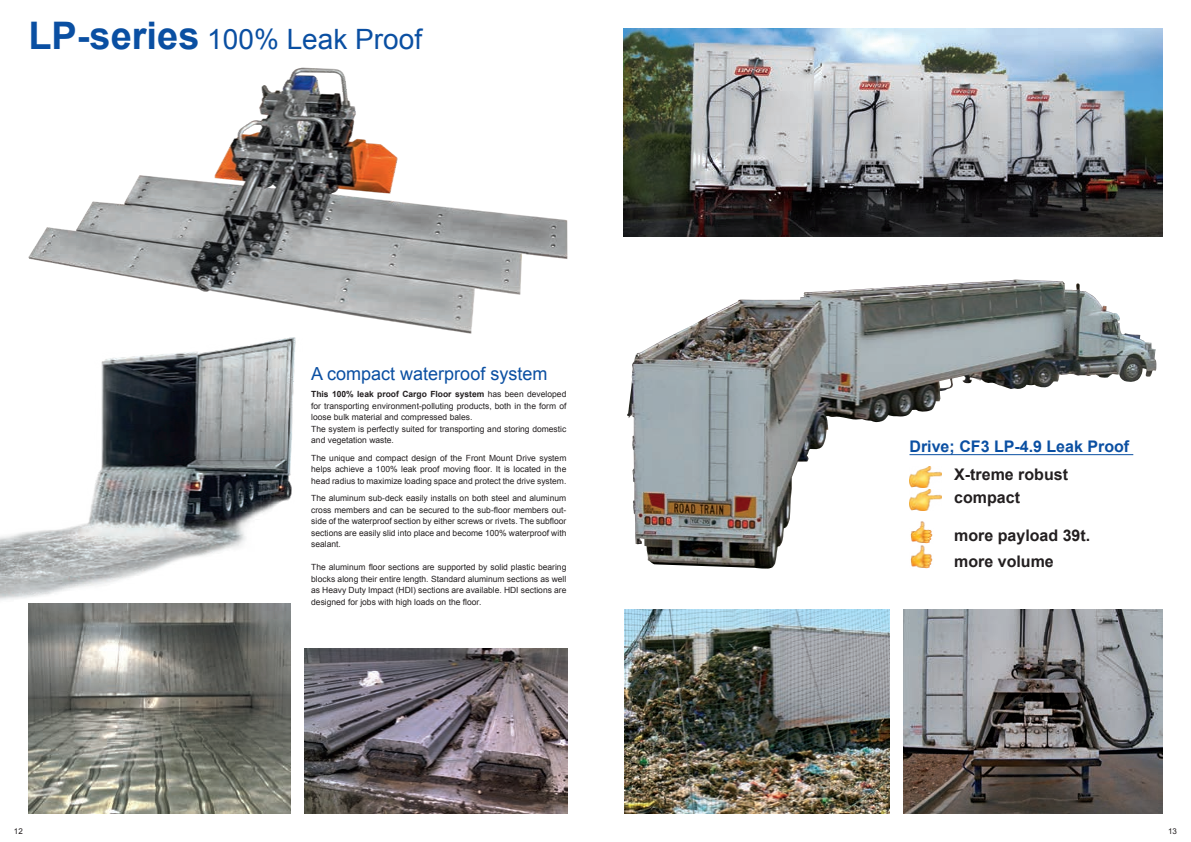
<style>
.page{position:relative;width:1191px;height:842px;background:#fff}
.page>*{position:absolute;margin:0;border:0;box-sizing:border-box;transform-origin:0 0}
.t1{font:28px "Arial";color:#0a4fa2}
.t2{font:18px "Arial";color:#0a4fa2}
.t3{font:700 16px/23px "Arial";color:#231f20}
.t4{font:700 16px "Arial";color:#0a4fa2}
.t5{font:8.5px/11.5px "Arial";color:#231f20;text-align:justify}
.t6{font:8px "Arial";color:#231f20}
.s1{font-weight:700;font-size:38px}
.s2{font-weight:700}
</style>
<div class="page">
<img style="left:0;top:349px;width:295px;height:255px">
<img style="left:627px;top:280px;width:529px;height:289px">
<img style="left:624px;top:609px;width:265px;height:205px">
<img style="left:903px;top:609px;width:259px;height:205px">
<img style="left:305px;top:649px;width:262px;height:165px">
<img style="left:624px;top:28px;width:538px;height:208px">
<img style="left:28px;top:604px;width:263px;height:210px">
<img style="left:28px;top:67px;width:540px;height:282px">
<img style="left:909px;top:520px;width:24px;height:48px">
<img style="left:909px;top:466px;width:32px;height:21px">
<img style="left:909px;top:490px;width:32px;height:20px">
<hr style="left:909px;top:454px;width:224px;height:1px;background:#0a4fa2">
<h1 class="t1" style="left:28px;top:21px;width:395px"><span class="s1">LP-series</span> 100% Leak Proof</h1>
<h2 class="t2" style="left:311px;top:362px;width:238px">A compact waterproof system</h2>
<p class="t5" style="left:311px;top:389px;width:257px;text-align:left"><span class="s2">This 100% leak proof Cargo Floor system</span> has been developed for transporting environment-polluting products, both in the form of loose bulk material and compressed bales.<br>The system is perfectly suited for transporting and storing domestic and vegetation waste.</p>
<p class="t5" style="left:311px;top:452px;width:257px">The unique and compact design of the Front Mount Drive system helps achieve a 100% leak proof moving floor. It is located in the head radius to maximize loading space and protect the drive system.</p>
<p class="t5" style="left:311px;top:493px;width:257px">The aluminum sub-deck easily installs on both steel and aluminum cross members and can be secured to the sub-floor members out&shy;side of the waterproof section by either screws or rivets. The subfloor sections are easily slid into place and become 100% waterproof with sealant.</p>
<p class="t5" style="left:311px;top:562px;width:257px">The aluminum floor sections are supported by solid plastic bearing blocks along their entire length. Standard aluminum sections as well as Heavy Duty Impact (HDI) sections are available. HDI sections are designed for jobs with high loads on the floor.</p>
<h3 class="t4" style="left:909px;top:436px;width:221px">Drive; CF3 LP-4.9 Leak Proof</h3>
<h3 class="t3" style="left:954px;top:463px;width:115px">X-treme robust compact</h3>
<h3 class="t3" style="left:954px;top:523px;width:138px;line-height:25.5px">more payload 39t. more volume</h3>
<p class="t6" style="left:14px;top:825px;width:10px">12</p>
<p class="t6" style="left:1168px;top:825px;width:10px">13</p>
</div>
